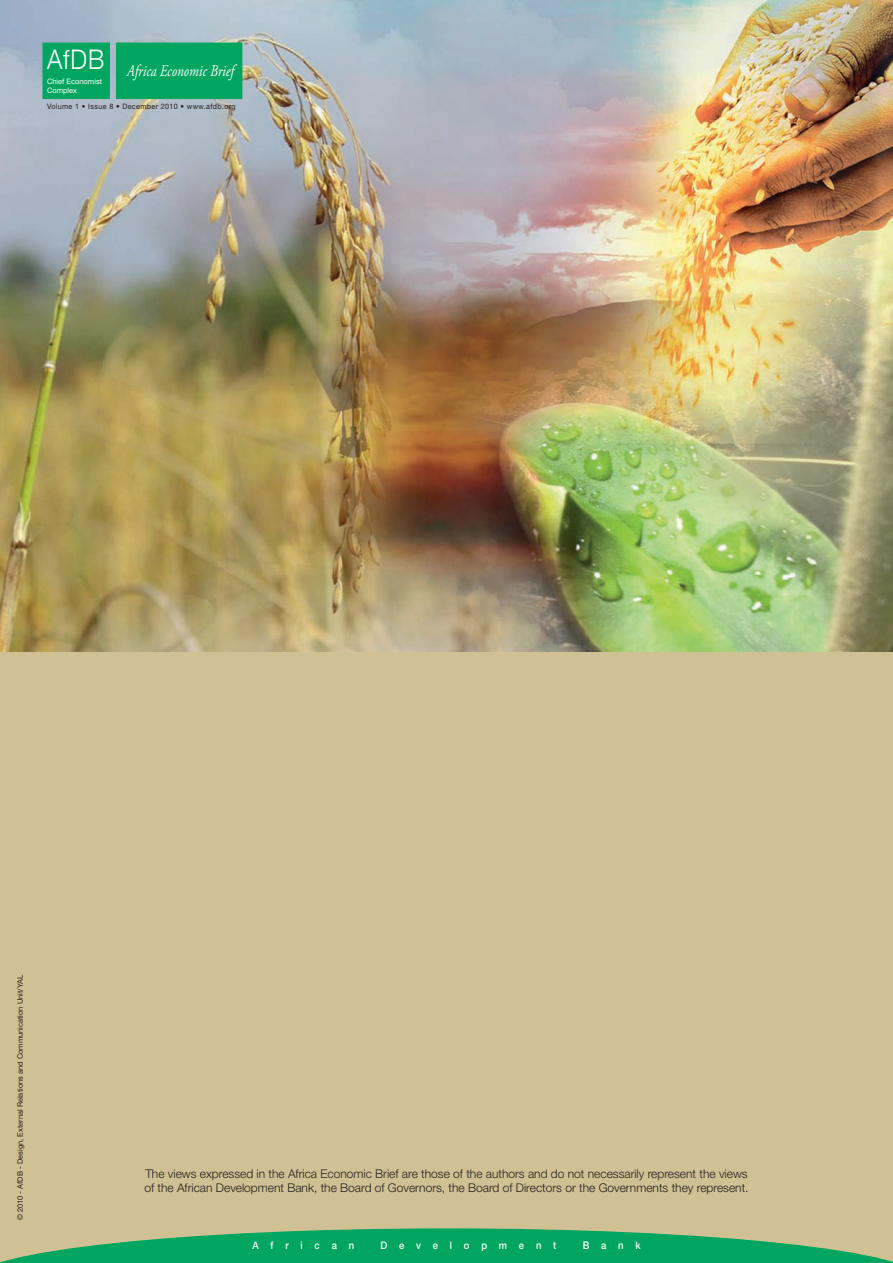
<style>
.page{position:relative;width:893px;height:1263px;background:#cfc193}
.page>*{position:absolute;margin:0;border:0;box-sizing:border-box;transform-origin:0 0}
.t1{font:italic 16.5px "Adobe Garamond Pro";color:#fff;scale:.8 1}
.t2{font:300 12px/14.4px "Helvetica Neue";color:#231f20}
.t3{font:500 10.5px "Helvetica Neue";letter-spacing:1.25em;color:#fff;scale:.9 1}
.t4{font:7.5px "Helvetica Neue";color:#231f20}
.t5{font:7.5px "Helvetica Neue";letter-spacing:.055em;color:#231f20;scale:.95 1}
.t6{font:7.5px/9px "Helvetica Neue";color:#fff}
</style>
<div class="page">
<img style="left:0;top:0;width:893px;height:652px">
<div style="left:43px;top:43px;width:199px;height:56px;background:#00a65f"></div>
<svg style="left:0;top:1228px;width:893px;height:35px"></svg>
<h1 class="t1" style="left:47px;top:64px;width:235px"><sup>AfDB</sup> Africa Economic Brief</h1>
<p class="t6" style="left:47px;top:77px;width:57px">Chief Economist<br>Complex</p>
<p class="t5" style="left:47px;top:104px;width:200px">Volume 1 • Issue 8 • December 2010 • www.afdb.org</p>
<p class="t4" style="left:17px;top:1220px;width:247px;rotate:-90deg">© 2010 - AfDB - Design, External Relations and Communication Unit/YAL</p>
<p class="t2" style="left:144px;top:1168px;width:606px">The views expressed in the Africa Economic Brief are those of the authors and do not necessarily represent the views of the African Development Bank, the Board of Governors, the Board of Directors or the Governments they represent.</p>
<p class="t3" style="left:252px;top:1242px;width:114px">African</p>
<p class="t3" style="left:380px;top:1242px;width:197px">Development</p>
<p class="t3" style="left:583px;top:1242px;width:66px">Bank</p>
</div>
